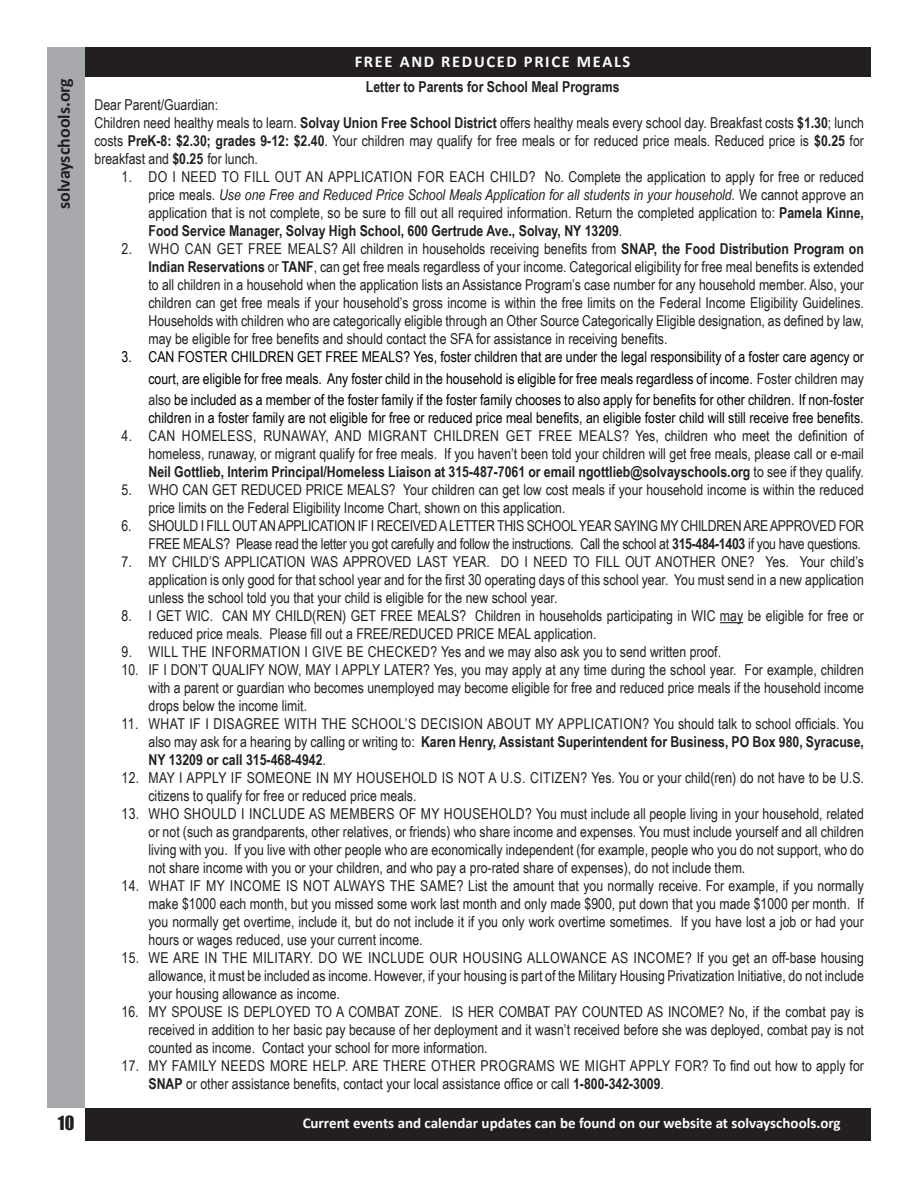
<style>
.page{position:relative;width:918px;height:1188px;background:#fff}
.page>*{position:absolute;margin:0;border:0;box-sizing:border-box;transform-origin:0 0}
.t1{font:700 18px "Calibri";color:#231f20}
.t2{font:18px "Impact";color:#231f20}
.t3{font:700 16.5px "Calibri";letter-spacing:.1em;color:#fff}
.t4{font:15px/18px "Arial Narrow";color:#231f20;text-align:justify}
.t5{font:15px/21.6px "Arial Narrow";color:#000;text-align:justify}
.t6{font:15px/18px "Arial Narrow";letter-spacing:-.02em;color:#231f20;text-align:right}
.t7{font:700 15px "Calibri";color:#fff}
.t8{font:700 15px "Arial Narrow";color:#231f20}
.s1{font-weight:700}
.s2{font-style:italic}
.s3{color:#231f20}
</style>
<div class="page">
<div style="left:47px;top:47px;width:38px;height:1061px;background:#a8a9ad"></div>
<div style="left:85px;top:1108px;width:786px;height:33px;background:#231f20"></div>
<div style="left:85px;top:47px;width:786px;height:30px;background:#231f20"></div>
<svg style="left:720px;top:622px;width:23px;height:1px"></svg>
<p class="t1" style="left:53px;top:209px;width:133px;rotate:-90deg">solvayschools.org</p>
<p class="t3" style="left:355px;top:51px;width:277px">FREE AND REDUCED PRICE MEALS</p>
<p class="t8" style="left:366px;top:75px;width:255px">Letter to Parents for School Meal Programs</p>
<p class="t4" style="left:94px;top:95px;width:125px">Dear Parent/Guardian:</p>
<p class="t4" style="left:94px;top:113px;width:771px">Children need healthy meals to learn. <span class="s1">Solvay Union Free School District</span> offers healthy meals every school day. Breakfast costs <span class="s1">$1.30</span>; lunch costs <span class="s1">PreK-8: $2.30; grades 9-12: $2.40</span>. Your children may qualify for free meals or for reduced price meals. Reduced price is <span class="s1">$0.25</span> for breakfast and <span class="s1">$0.25</span> for lunch.</p>
<p class="t4" style="left:148px;top:167px;width:717px;text-indent:-27px">1. DO I NEED TO FILL OUT AN APPLICATION FOR EACH CHILD? No. Complete the application to apply for free or reduced price meals. <span class="s2">Use one Free and Reduced Price School Meals Application for all students in your household.</span> We cannot approve an application that is not complete, so be sure to fill out all required information. Return the completed application to: <span class="s1">Pamela Kinne, Food Service Manager, Solvay High School, 600 Gertrude Ave., Solvay, NY 13209</span>.</p>
<p class="t4" style="left:148px;top:239px;width:717px;text-indent:-27px">2. WHO CAN GET FREE MEALS? All children in households receiving benefits from <span class="s1">SNAP, the Food Distribution Program on Indian Reservations</span> or <span class="s1">TANF</span>, can get free meals regardless of your income. Categorical eligibility for free meal benefits is extended to all children in a household when the application lists an Assistance Program’s case number for any household member. Also, your children can get free meals if your household’s gross income is within the free limits on the Federal Income Eligibility Guidelines.<br>Households with children who are categorically eligible through an Other Source Categorically Eligible designation, as defined by law, may be eligible for free benefits and should contact the SFA for assistance in receiving benefits.</p>
<p class="t5" style="left:148px;top:345px;width:717px;text-indent:-27px">3. CAN FOSTER CHILDREN GET FREE MEALS? Yes, foster children that are under the legal responsibility of a foster care agency or court, are eligible for free meals. Any foster child in the household is eligible for free meals regardless of income. <span class="s3">Foster children may also</span> be included as a member of the foster family if the foster family chooses to also apply for benefits for other children. If non-foster</p>
<p class="t5" style="left:149px;top:406px;width:717px">children in a foster family are not eligible for free or reduced price meal benefits, an eligible foster child will still receive free benefits.</p>
<p class="t4" style="left:149px;top:426px;width:717px;text-indent:-27px">4. CAN HOMELESS, RUNAWAY, AND MIGRANT CHILDREN GET FREE MEALS? Yes, children who meet the definition of homeless, runaway, or migrant qualify for free meals. If you haven’t been told your children will get free meals, please call or e-mail <span class="s1">Neil Gottlieb, Interim Principal/Homeless Liaison at 315-487-7061 or email ngottlieb@solvayschools.org</span> to see if they qualify.</p>
<p class="t4" style="left:149px;top:480px;width:717px;text-indent:-27px">5. WHO CAN GET REDUCED PRICE MEALS? Your children can get low cost meals if your household income is within the reduced price limits on the Federal Eligibility Income Chart, shown on this application.</p>
<p class="t6" style="left:122px;top:516px;width:744px">6. SHOULD I FILL OUT AN APPLICATION IF I RECEIVED A LETTER THIS SCHOOL YEAR SAYING MY CHILDREN ARE APPROVED FOR<br>FREE MEALS? Please read the letter you got carefully and follow the instructions. Call the school at <span class="s1">315-484-1403</span> if you have questions.</p>
<p class="t4" style="left:149px;top:552px;width:717px;text-indent:-27px">7. MY CHILD’S APPLICATION WAS APPROVED LAST YEAR. DO I NEED TO FILL OUT ANOTHER ONE? Yes. Your child’s application is only good for that school year and for the first 30 operating days of this school year. You must send in a new application unless the school told you that your child is eligible for the new school year.</p>
<p class="t4" style="left:149px;top:606px;width:717px;text-indent:-27px">8. I GET WIC. CAN MY CHILD(REN) GET FREE MEALS? Children in households participating in WIC may be eligible for free or reduced price meals. Please fill out a FREE/REDUCED PRICE MEAL application.</p>
<p class="t4" style="left:122px;top:642px;width:601px">9. WILL THE INFORMATION I GIVE BE CHECKED? Yes and we may also ask you to send written proof.</p>
<p class="t4" style="left:149px;top:660px;width:717px;text-indent:-27px">10. IF I DON’T QUALIFY NOW, MAY I APPLY LATER? Yes, you may apply at any time during the school year. For example, children with a parent or guardian who becomes unemployed may become eligible for free and reduced price meals if the household income drops below the income limit.</p>
<p class="t4" style="left:149px;top:714px;width:717px;text-indent:-27px">11. WHAT IF I DISAGREE WITH THE SCHOOL’S DECISION ABOUT MY APPLICATION? You should talk to school officials. You also may ask for a hearing by calling or writing to: <span class="s1">Karen Henry, Assistant Superintendent for Business, PO Box 980, Syracuse, NY 13209 or call 315-468-4942</span><span class="s2">.</span></p>
<p class="t4" style="left:149px;top:768px;width:717px;text-indent:-27px">12. MAY I APPLY IF SOMEONE IN MY HOUSEHOLD IS NOT A U.S. CITIZEN? Yes. You or your child(ren) do not have to be U.S. citizens to qualify for free or reduced price meals.</p>
<p class="t4" style="left:149px;top:804px;width:717px;text-indent:-27px">13. WHO SHOULD I INCLUDE AS MEMBERS OF MY HOUSEHOLD? You must include all people living in your household, related or not (such as grandparents, other relatives, or friends) who share income and expenses. You must include yourself and all children living with you. If you live with other people who are economically independent (for example, people who you do not support, who do not share income with you or your children, and who pay a pro-rated share of expenses), do not include them.</p>
<p class="t4" style="left:149px;top:876px;width:717px;text-indent:-27px">14. WHAT IF MY INCOME IS NOT ALWAYS THE SAME? List the amount that you normally receive. For example, if you normally make $1000 each month, but you missed some work last month and only made $900, put down that you made $1000 per month. If you normally get overtime, include it, but do not include it if you only work overtime sometimes. If you have lost a job or had your hours or wages reduced, use your current income.</p>
<p class="t4" style="left:149px;top:948px;width:717px;text-indent:-27px">15. WE ARE IN THE MILITARY. DO WE INCLUDE OUR HOUSING ALLOWANCE AS INCOME? If you get an off-base housing allowance, it must be included as income. However, if your housing is part of the Military Housing Privatization Initiative, do not include your housing allowance as income.</p>
<p class="t4" style="left:149px;top:1002px;width:717px;text-indent:-27px">16. MY SPOUSE IS DEPLOYED TO A COMBAT ZONE. IS HER COMBAT PAY COUNTED AS INCOME? No, if the combat pay is received in addition to her basic pay because of her deployment and it wasn’t received before she was deployed, combat pay is not counted as income. Contact your school for more information.</p>
<p class="t4" style="left:149px;top:1056px;width:717px;text-indent:-27px">17. MY FAMILY NEEDS MORE HELP. ARE THERE OTHER PROGRAMS WE MIGHT APPLY FOR? To find out how to apply for<br><span class="s1">SNAP</span> or other assistance benefits, contact your local assistance office or call <span class="s1">1-800-342-3009</span>.</p>
<p class="t2" style="left:58px;top:1109px;width:18px">10</p>
<p class="t7" style="left:303px;top:1114px;width:540px">Current events and calendar updates can be found on our website at solvayschools.org</p>
</div>
